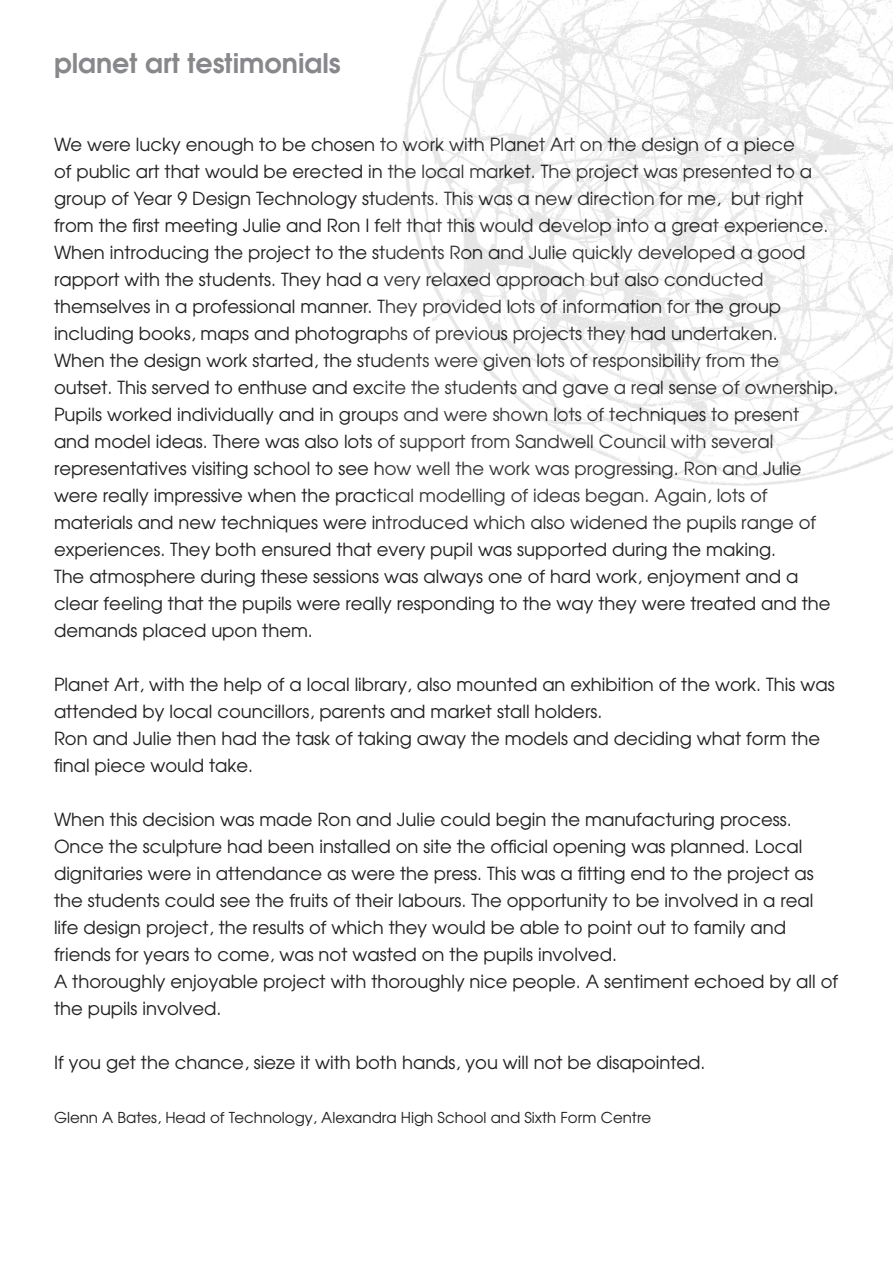
<style>
.page{position:relative;width:893px;height:1263px;background:#fff}
.page>*{position:absolute;margin:0;border:0;box-sizing:border-box;transform-origin:0 0}
.t1{font:600 27px "Avant Garde";color:#86888b}
.t2{font:18px/27px "Avant Garde";color:#231f20}
.t3{font:15px "Avant Garde";color:#231f20}
</style>
<div class="page">
<img style="left:400px;top:0;width:493px;height:486px">
<p class="t1" style="left:54px;top:45px;width:288px">planet art testimonials</p>
<p class="t2" style="left:54px;top:131px;width:776px">We were lucky enough to be chosen to work with Planet Art on the design of a piece<br>of public art that would be erected in the local market. The project was presented to a group of Year 9 Design Technology students. This was a new direction for me, but right from the first meeting Julie and Ron I felt that this would develop into a great experience.</p>
<p class="t2" style="left:54px;top:239px;width:753px">When introducing the project to the students Ron and Julie quickly developed a good rapport with the students. They had a very relaxed approach but also conducted</p>
<p class="t2" style="left:54px;top:293px;width:729px">themselves in a professional manner. They provided lots of information for the group</p>
<p class="t2" style="left:54px;top:320px;width:725px">including books, maps and photographs of previous projects they had undertaken.</p>
<p class="t2" style="left:54px;top:347px;width:727px">When the design work started, the students were given lots of responsibility from the</p>
<p class="t2" style="left:54px;top:374px;width:786px">outset. This served to enthuse and excite the students and gave a real sense of ownership.<br>Pupils worked individually and in groups and were shown lots of techniques to present and model ideas. There was also lots of support from Sandwell Council with several</p>
<p class="t2" style="left:54px;top:455px;width:749px">representatives visiting school to see how well the work was progressing. Ron and Julie were really impressive when the practical modelling of ideas began. Again, lots of</p>
<p class="t2" style="left:54px;top:509px;width:764px">materials and new techniques were introduced which also widened the pupils range of experiences. They both ensured that every pupil was supported during the making.</p>
<p class="t2" style="left:54px;top:563px;width:778px">The atmosphere during these sessions was always one of hard work, enjoyment and a clear feeling that the pupils were really responding to the way they were treated and the demands placed upon them.</p>
<p class="t2" style="left:54px;top:671px;width:782px">Planet Art, with the help of a local library, also mounted an exhibition of the work. This was attended by local councillors, parents and market stall holders.</p>
<p class="t2" style="left:54px;top:725px;width:768px">Ron and Julie then had the task of taking away the models and deciding what form the final piece would take.</p>
<p class="t2" style="left:54px;top:806px;width:739px">When this decision was made Ron and Julie could begin the manufacturing process.</p>
<p class="t2" style="left:54px;top:833px;width:761px">Once the sculpture had been installed on site the official opening was planned. Local dignitaries were in attendance as were the press. This was a fitting end to the project as the students could see the fruits of their labours. The opportunity to be involved in a real life design project, the results of which they would be able to point out to family and friends for years to come, was not wasted on the pupils involved.</p>
<p class="t2" style="left:54px;top:968px;width:786px">A thoroughly enjoyable project with thoroughly nice people. A sentiment echoed by all of the pupils involved.</p>
<p class="t2" style="left:54px;top:1049px;width:653px">If you get the chance, sieze it with both hands, you will not be disapointed.</p>
<p class="t3" style="left:54px;top:1108px;width:599px">Glenn A Bates, Head of Technology, Alexandra High School and Sixth Form Centre</p>
</div>
